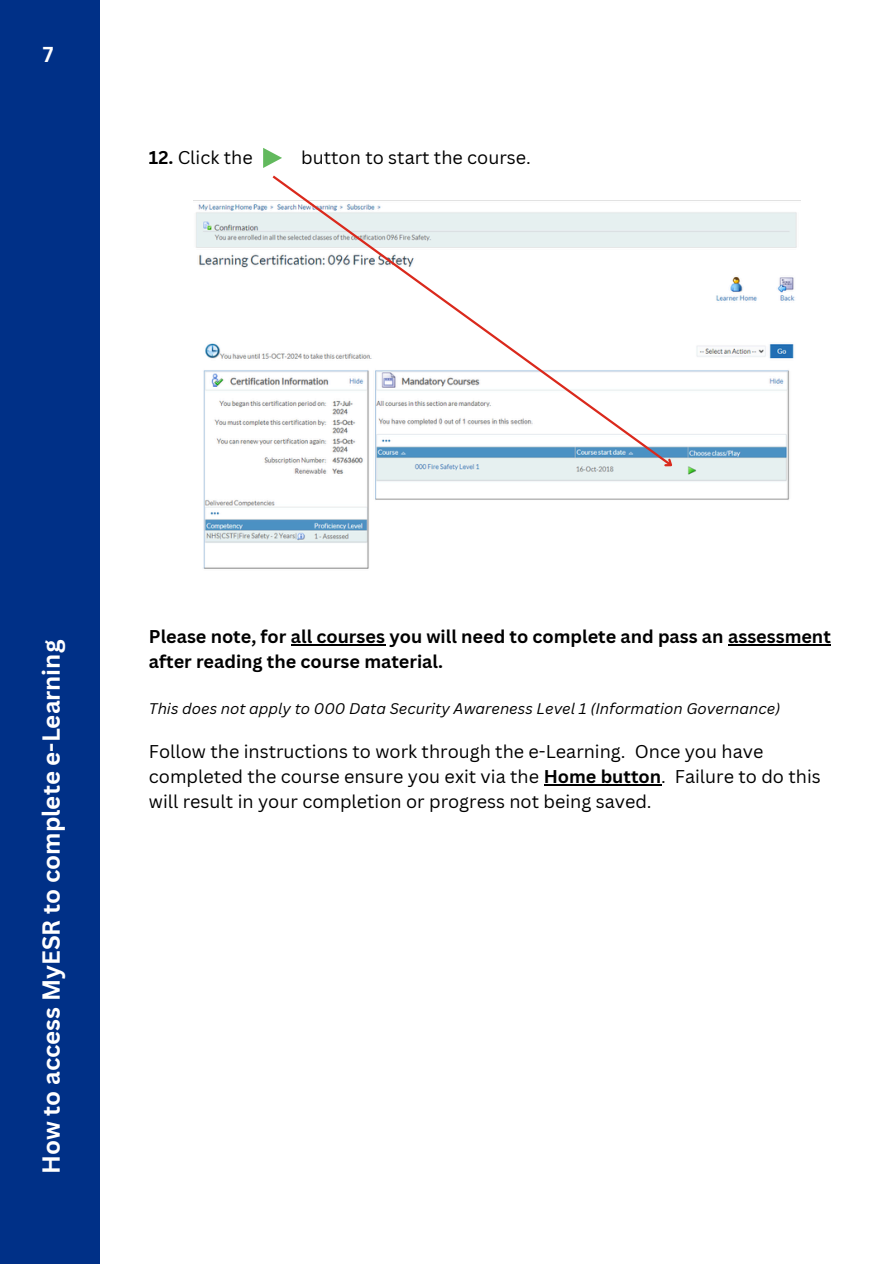
<style>
.page{position:relative;width:894px;height:1264px;background:#fff}
.page>*{position:absolute;margin:0;border:0;box-sizing:border-box;transform-origin:0 0}
.t1{font:700 24px "Canva Sans";color:#fff}
.t2{font:700 21px "Canva Sans";color:#fff}
.t3{font:18px/24.8px "Canva Sans";color:#000}
.t4{font:700 18px/24.8px "Canva Sans";color:#000}
.t5{font:italic 15px "Canva Sans";color:#000}
.s1{font-weight:700}
</style>
<div class="page">
<div style="left:0;top:0;width:99px;height:1263px;background:#003087"></div>
<img style="left:196px;top:204px;width:601px;height:365px">
<svg style="left:263px;top:148px;width:19px;height:20px"></svg>
<hr style="left:291px;top:644px;width:94px;height:1px;background:#000">
<hr style="left:728px;top:644px;width:102px;height:1px;background:#000">
<hr style="left:543px;top:784px;width:118px;height:1px;background:#000">
<svg style="left:270px;top:175px;width:404px;height:293px"></svg>
<svg style="left:660px;top:455px;width:17px;height:17px"></svg>
<h1 class="t2" style="left:43px;top:39px;width:12px">7</h1>
<h3 class="t3" style="left:149px;top:145px;width:105px"><span class="s1">12.</span> Click the</h3>
<h3 class="t3" style="left:301px;top:145px;width:231px">button to start the course.</h3>
<h1 class="t1" style="left:34px;top:1174px;width:535px;rotate:-90deg">How to access MyESR to complete e-Learning</h1>
<p class="t1" style="left:40px;top:1174px;width:535px;rotate:-90deg">How to access MyESR to complete e-Learning</p>
<p class="t4" style="left:149px;top:624px;width:683px">Please note, for all courses you will need to complete and pass an assessment after reading the course material.</p>
<p class="t5" style="left:149px;top:698px;width:632px">This does not apply to 000 Data Security Awareness Level 1 (Information Governance)</p>
<h2 class="t3" style="left:149px;top:739px;width:673px">Follow the instructions to work through the e-Learning. Once you have completed the course ensure you exit via the <span class="s1">Home button</span>. Failure to do this will result in your completion or progress not being saved.</h2>
</div>
